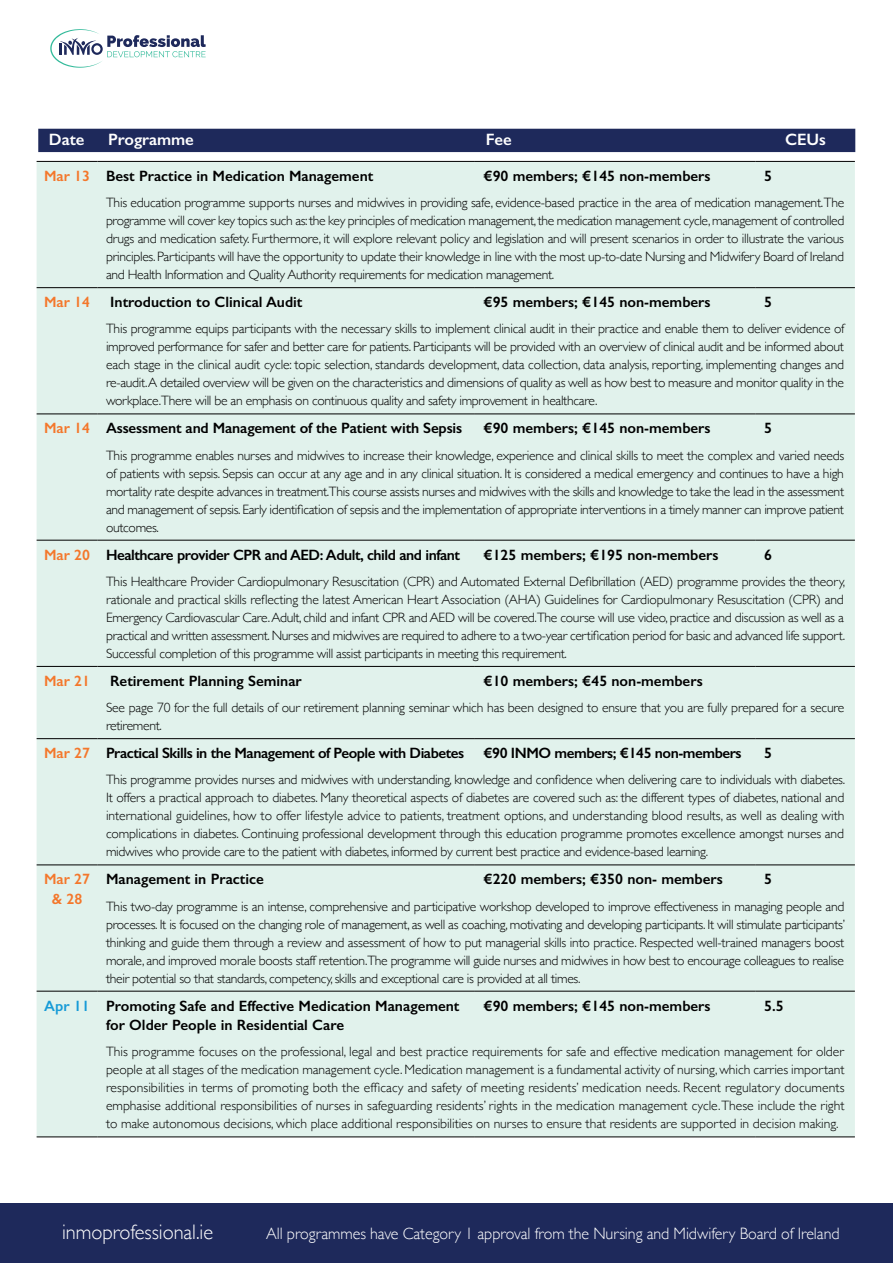
<style>
.page{position:relative;width:893px;height:1263px;background:#fff}
.page>*{position:absolute;margin:0;border:0;box-sizing:border-box;transform-origin:0 0}
.t1{font:300 21px "Gill Sans";letter-spacing:-.005em;color:#fff}
.t2{font:300 16.5px "Gill Sans";letter-spacing:-.005em;color:#fff}
.t3{font:600 16.5px "Gill Sans";letter-spacing:-.005em;color:#fff}
.t4{font:600 15px/19.5px "Gill Sans";color:#000}
.t5{font:600 15px "Gill Sans";letter-spacing:-.03em;color:#000}
.t6{font:600 15px/19.5px "Gill Sans";color:#f4772b;text-align:center}
.t7{font:300 13.5px/18px "Gill Sans";letter-spacing:-.025em;color:#000;text-align:justify}
.s1{color:#f4772b}
.s2{color:#179bd7}
</style>
<div class="page">
<svg style="left:50px;top:29px;width:156px;height:39px"></svg>
<div style="left:38px;top:129px;width:817px;height:23px;background:#1e295b"></div>
<div style="left:37px;top:162px;width:818px;height:974px;background:#e1f2ec"></div>
<hr style="left:37px;top:161px;width:61px;height:1px;background:#000">
<hr style="left:37px;top:287px;width:61px;height:1px;background:#000">
<hr style="left:37px;top:413px;width:61px;height:1px;background:#000">
<hr style="left:37px;top:540px;width:61px;height:1px;background:#000">
<hr style="left:37px;top:666px;width:61px;height:1px;background:#000">
<hr style="left:37px;top:738px;width:61px;height:1px;background:#000">
<hr style="left:37px;top:864px;width:61px;height:1px;background:#000">
<hr style="left:37px;top:991px;width:61px;height:1px;background:#000">
<hr style="left:37px;top:1136px;width:61px;height:1px;background:#000">
<hr style="left:98px;top:161px;width:377px;height:1px;background:#000">
<hr style="left:475px;top:161px;width:281px;height:1px;background:#000">
<hr style="left:756px;top:161px;width:99px;height:1px;background:#000">
<hr style="left:98px;top:287px;width:377px;height:1px;background:#000">
<hr style="left:475px;top:287px;width:281px;height:1px;background:#000">
<hr style="left:756px;top:287px;width:99px;height:1px;background:#000">
<hr style="left:98px;top:413px;width:377px;height:1px;background:#000">
<hr style="left:475px;top:413px;width:281px;height:1px;background:#000">
<hr style="left:756px;top:413px;width:99px;height:1px;background:#000">
<hr style="left:98px;top:540px;width:377px;height:1px;background:#000">
<hr style="left:475px;top:540px;width:281px;height:1px;background:#000">
<hr style="left:756px;top:540px;width:99px;height:1px;background:#000">
<hr style="left:98px;top:666px;width:377px;height:1px;background:#000">
<hr style="left:475px;top:666px;width:281px;height:1px;background:#000">
<hr style="left:756px;top:666px;width:99px;height:1px;background:#000">
<hr style="left:98px;top:738px;width:377px;height:1px;background:#000">
<hr style="left:475px;top:738px;width:281px;height:1px;background:#000">
<hr style="left:756px;top:738px;width:99px;height:1px;background:#000">
<hr style="left:98px;top:864px;width:377px;height:1px;background:#000">
<hr style="left:475px;top:864px;width:281px;height:1px;background:#000">
<hr style="left:756px;top:864px;width:99px;height:1px;background:#000">
<hr style="left:98px;top:991px;width:377px;height:1px;background:#000">
<hr style="left:475px;top:991px;width:281px;height:1px;background:#000">
<hr style="left:756px;top:991px;width:99px;height:1px;background:#000">
<hr style="left:98px;top:1136px;width:377px;height:1px;background:#000">
<hr style="left:475px;top:1136px;width:281px;height:1px;background:#000">
<hr style="left:756px;top:1136px;width:99px;height:1px;background:#000">
<div style="left:0;top:1203px;width:893px;height:60px;background:#1e295b"></div>
<p class="t3" style="left:49px;top:129px;width:37px">Date</p>
<p class="t3" style="left:108px;top:129px;width:87px">Programme</p>
<p class="t3" style="left:486px;top:129px;width:28px">Fee</p>
<p class="t3" style="left:785px;top:129px;width:42px">CEUs</p>
<p class="t4" style="left:44px;top:166px;width:331px"><span class="s1">Mar 13</span> Best Practice in Medication Management</p>
<p class="t4" style="left:483px;top:166px;width:229px">€90 members; €145 non-members</p>
<p class="t4" style="left:764px;top:166px;width:9px">5</p>
<p class="t7" style="left:106px;top:193px;width:740px">This education programme supports nurses and midwives in providing safe, evidence-based practice in the area of medication management.The programme will cover key topics such as: the key principles of medication management, the medication management cycle, management of controlled drugs and medication safety. Furthermore, it will explore relevant policy and legislation and will present scenarios in order to illustrate the various principles. Participants will have the opportunity to update their knowledge in line with the most up-to-date Nursing and Midwifery Board of Ireland and Health Information and Quality Authority requirements for medication management.</p>
<p class="t6" style="left:44px;top:292px;width:48px">Mar 14</p>
<p class="t4" style="left:110px;top:292px;width:194px">Introduction to Clinical Audit</p>
<p class="t4" style="left:483px;top:292px;width:229px">€95 members; €145 non-members</p>
<p class="t4" style="left:764px;top:292px;width:9px">5</p>
<p class="t7" style="left:106px;top:319px;width:740px">This programme equips participants with the necessary skills to implement clinical audit in their practice and enable them to deliver evidence of improved performance for safer and better care for patients. Participants will be provided with an overview of clinical audit and be informed about each stage in the clinical audit cycle: topic selection, standards development, data collection, data analysis, reporting, implementing changes and re-audit. A detailed overview will be given on the characteristics and dimensions of quality as well as how best to measure and monitor quality in the workplace.There will be an emphasis on continuous quality and safety improvement in healthcare.</p>
<p class="t4" style="left:44px;top:418px;width:420px"><span class="s1">Mar 14</span> Assessment and Management of the Patient with Sepsis</p>
<p class="t4" style="left:483px;top:418px;width:229px">€90 members; €145 non-members</p>
<p class="t4" style="left:764px;top:418px;width:9px">5</p>
<p class="t7" style="left:106px;top:446px;width:740px">This programme enables nurses and midwives to increase their knowledge, experience and clinical skills to meet the complex and varied needs of patients with sepsis. Sepsis can occur at any age and in any clinical situation. It is considered a medical emergency and continues to have a high mortality rate despite advances in treatment.This course assists nurses and midwives with the skills and knowledge to take the lead in the assessment and management of sepsis. Early identification of sepsis and the implementation of appropriate interventions in a timely manner can improve patient outcomes.</p>
<p class="t5" style="left:44px;top:545px;width:417px"><span class="s1">Mar 20</span> Healthcare provider CPR and AED: Adult, child and infant</p>
<p class="t4" style="left:483px;top:545px;width:237px">€125 members; €195 non-members</p>
<p class="t4" style="left:764px;top:545px;width:9px">6</p>
<p class="t7" style="left:106px;top:572px;width:741px">This Healthcare Provider Cardiopulmonary Resuscitation (CPR) and Automated External Defibrillation (AED) programme provides the theory, rationale and practical skills reflecting the latest American Heart Association (AHA) Guidelines for Cardiopulmonary Resuscitation (CPR) and Emergency Cardiovascular Care. Adult, child and infant CPR and AED will be covered.The course will use video, practice and discussion as well as a practical and written assessment. Nurses and midwives are required to adhere to a two-year certification period for basic and advanced life support.<br>Successful completion of this programme will assist participants in meeting this requirement.</p>
<p class="t6" style="left:44px;top:671px;width:48px">Mar 21</p>
<p class="t4" style="left:110px;top:671px;width:193px">Retirement Planning Seminar</p>
<p class="t4" style="left:483px;top:671px;width:221px">€10 members; €45 non-members</p>
<p class="t7" style="left:106px;top:698px;width:740px">See page 70 for the full details of our retirement planning seminar which has been designed to ensure that you are fully prepared for a secure retirement.</p>
<p class="t5" style="left:44px;top:744px;width:422px"><span class="s1">Mar 27</span> Practical Skills in the Management of People with Diabetes</p>
<p class="t5" style="left:483px;top:744px;width:260px">€90 INMO members; €145 non-members</p>
<p class="t4" style="left:764px;top:743px;width:9px">5</p>
<p class="t7" style="left:106px;top:770px;width:741px">This programme provides nurses and midwives with understanding, knowledge and confidence when delivering care to individuals with diabetes.<br>It offers a practical approach to diabetes. Many theoretical aspects of diabetes are covered such as: the different types of diabetes, national and international guidelines, how to offer lifestyle advice to patients, treatment options, and understanding blood results, as well as dealing with complications in diabetes. Continuing professional development through this education programme promotes excellence amongst nurses and midwives who provide care to the patient with diabetes, informed by current best practice and evidence-based learning.</p>
<p class="t6" style="left:44px;top:869px;width:48px">Mar 27 &amp; 28</p>
<p class="t4" style="left:106px;top:869px;width:159px">Management in Practice</p>
<p class="t4" style="left:483px;top:869px;width:241px">€220 members; €350 non- members</p>
<p class="t4" style="left:764px;top:869px;width:9px">5</p>
<p class="t7" style="left:106px;top:896px;width:740px">This two-day programme is an intense, comprehensive and participative workshop developed to improve effectiveness in managing people and processes. It is focused on the changing role of management, as well as coaching, motivating and developing participants. It will stimulate participants’ thinking and guide them through a review and assessment of how to put managerial skills into practice. Respected well-trained managers boost morale, and improved morale boosts staff retention.The programme will guide nurses and midwives in how best to encourage colleagues to realise their potential so that standards, competency, skills and exceptional care is provided at all times.</p>
<p class="t4" style="left:106px;top:995px;width:355px;text-indent:-62px"><span class="s2">Apr 11</span> Promoting Safe and Effective Medication Management for Older People in Residential Care</p>
<p class="t4" style="left:483px;top:995px;width:229px">€90 members; €145 non-members</p>
<p class="t4" style="left:764px;top:995px;width:21px">5.5</p>
<p class="t7" style="left:106px;top:1042px;width:740px">This programme focuses on the professional, legal and best practice requirements for safe and effective medication management for older people at all stages of the medication management cycle. Medication management is a fundamental activity of nursing, which carries important responsibilities in terms of promoting both the efficacy and safety of meeting residents’ medication needs. Recent regulatory documents emphasise additional responsibilities of nurses in safeguarding residents’ rights in the medication management cycle. These include the right to make autonomous decisions, which place additional responsibilities on nurses to ensure that residents are supported in decision making.</p>
<h1 class="t1" style="left:62px;top:1215px;width:153px">inmoprofessional.ie</h1>
<p class="t2" style="left:266px;top:1221px;width:575px">All programmes have Category 1 approval from the Nursing and Midwifery Board of Ireland</p>
</div>
